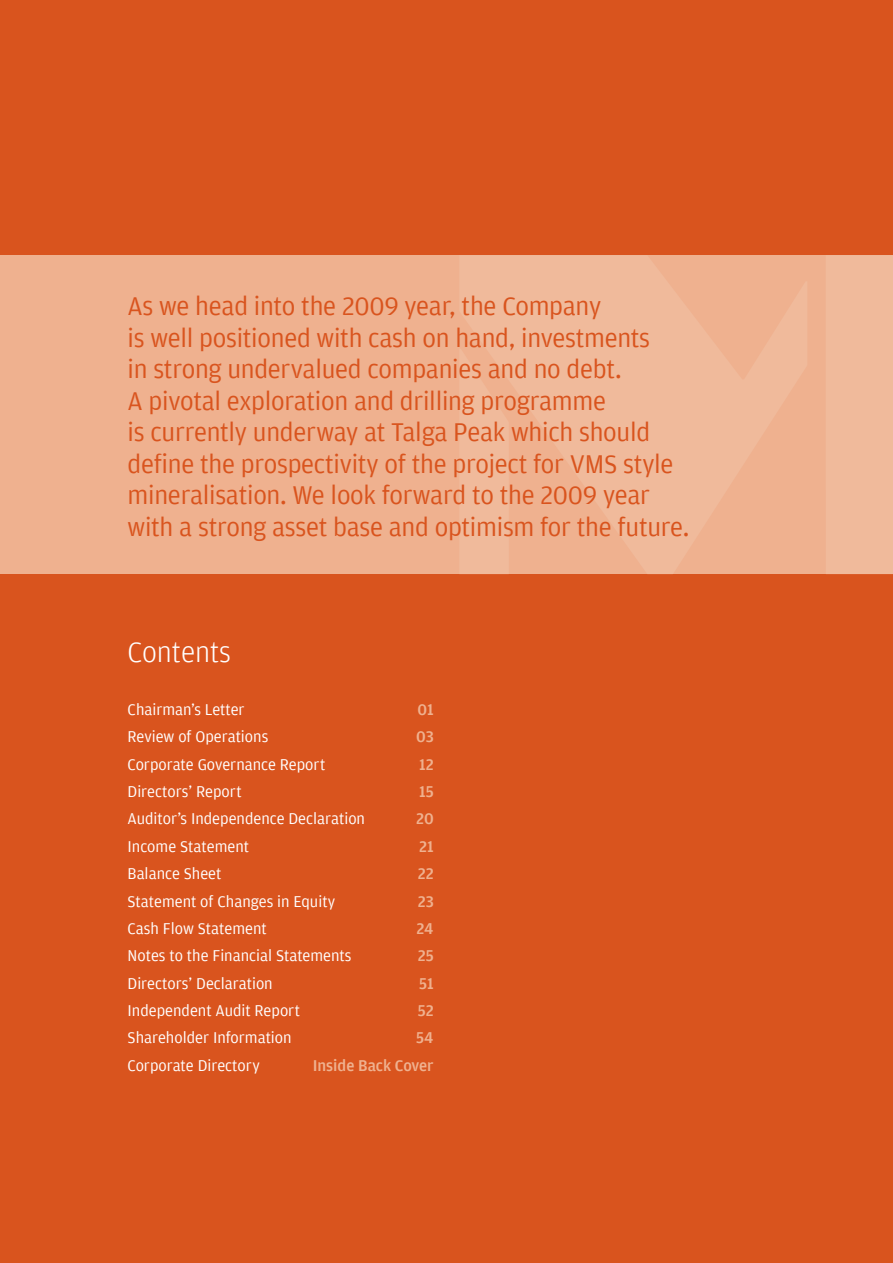
<style>
.page{position:relative;width:893px;height:1263px;background:#d9541e}
.page>*{position:absolute;margin:0;border:0;box-sizing:border-box;transform-origin:0 0}
.t1{font:300 30px "Amplitude";color:#fff}
.t2{font:27px/31.5px "Amplitude";letter-spacing:-.01em;color:#d9541e}
.t3{font:16.5px "Amplitude";color:#fff}
.t4{font:500 16.5px "Amplitude";color:#efb18f}
</style>
<div class="page">
<div style="left:0;top:255px;width:893px;height:319px;background:#efb18f"></div>
<div style="left:826px;top:256px;width:67px;height:318px;background:#f0ba9b"></div>
<svg style="left:460px;top:256px;width:347px;height:318px;fill:#f0ba9b"></svg>
<p class="t2" style="left:128px;top:291px;width:563px">As we head into the 2009 year, the Company<br>is well positioned with cash on hand, investments<br>in strong undervalued companies and no debt.<br>A pivotal exploration and drilling programme<br>is currently underway at Talga Peak which should define the prospectivity of the project for VMS style mineralisation. We look forward to the 2009 year with a strong asset base and optimism for the future.</p>
<p class="t1" style="left:128px;top:635px;width:105px">Contents</p>
<p class="t3" style="left:128px;top:700px;width:119px">Chairman’s Letter</p>
<p class="t4" style="left:417px;top:700px;width:18px">01</p>
<p class="t3" style="left:128px;top:727px;width:142px">Review of Operations</p>
<p class="t4" style="left:416px;top:727px;width:19px">03</p>
<p class="t3" style="left:128px;top:755px;width:199px">Corporate Governance Report</p>
<p class="t4" style="left:419px;top:755px;width:16px">12</p>
<p class="t3" style="left:128px;top:782px;width:116px">Directors’ Report</p>
<p class="t4" style="left:419px;top:782px;width:16px">15</p>
<p class="t3" style="left:128px;top:810px;width:239px">Auditor’s Independence Declaration</p>
<p class="t4" style="left:416px;top:810px;width:19px">20</p>
<p class="t3" style="left:128px;top:837px;width:123px">Income Statement</p>
<p class="t4" style="left:419px;top:837px;width:16px">21</p>
<p class="t3" style="left:128px;top:864px;width:95px">Balance Sheet</p>
<p class="t4" style="left:418px;top:864px;width:17px">22</p>
<p class="t3" style="left:128px;top:892px;width:209px">Statement of Changes in Equity</p>
<p class="t4" style="left:418px;top:892px;width:17px">23</p>
<p class="t3" style="left:128px;top:919px;width:141px">Cash Flow Statement</p>
<p class="t4" style="left:417px;top:919px;width:19px">24</p>
<p class="t3" style="left:128px;top:946px;width:225px">Notes to the Financial Statements</p>
<p class="t4" style="left:418px;top:946px;width:18px">25</p>
<p class="t3" style="left:128px;top:974px;width:147px">Directors’ Declaration</p>
<p class="t4" style="left:419px;top:974px;width:16px">51</p>
<p class="t3" style="left:128px;top:1001px;width:174px">Independent Audit Report</p>
<p class="t4" style="left:418px;top:1001px;width:18px">52</p>
<p class="t3" style="left:128px;top:1029px;width:166px">Shareholder Information</p>
<p class="t4" style="left:416px;top:1029px;width:19px">54</p>
<p class="t3" style="left:128px;top:1056px;width:134px">Corporate Directory</p>
<p class="t4" style="left:313px;top:1056px;width:123px">Inside Back Cover</p>
</div>
